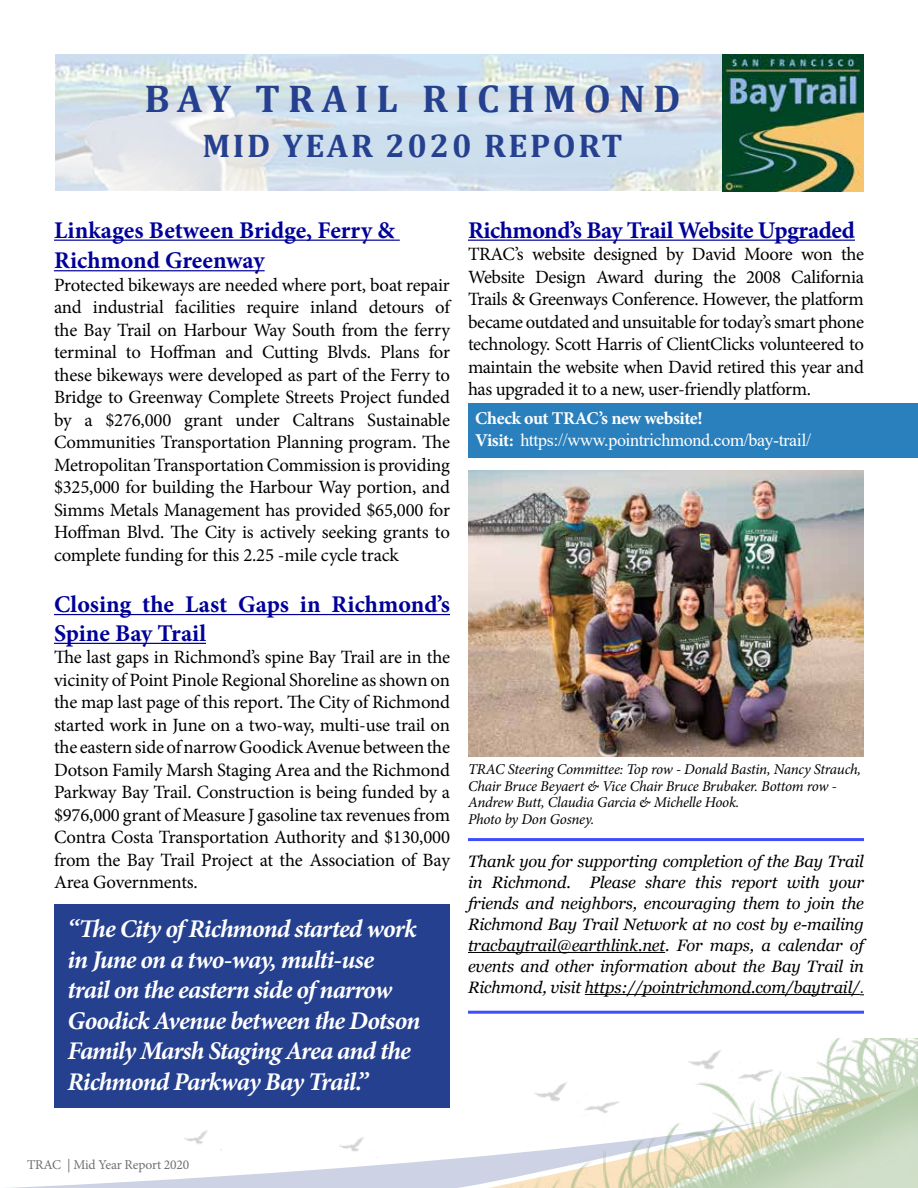
<style>
.page{position:relative;width:918px;height:1188px;background:#fff}
.page>*{position:absolute;margin:0;border:0;box-sizing:border-box;transform-origin:0 0}
.t1{font:700 39px "Cambria";letter-spacing:.2em;color:#25408f}
.t2{font:700 33px "Cambria";letter-spacing:.08em;color:#25408f}
.t3{font:italic 700 25.5px/30.6px "Minion Pro";letter-spacing:-.035em;color:#fff}
.t4{font:700 24px/30.6px "Minion Pro";letter-spacing:-.005em;color:#009}
.t5{font:18.75px/22.5px "Minion Pro";letter-spacing:-.015em;color:#000;text-align:justify}
.t6{font:18px "Times New Roman";letter-spacing:-.02em;color:#fff}
.t7{font:700 18px "Minion Pro";letter-spacing:-.02em;color:#fff}
.t8{font:italic 16.5px/21px "Georgia";letter-spacing:-.01em;color:#000;text-align:justify}
.t9{font:italic 15px/16.5px "Minion Pro";letter-spacing:-.015em;color:#000}
.t10{font:13.5px "Minion Pro";letter-spacing:-.01em;color:#6f7073}
.s1{font-family:"Minion Pro";font-weight:700}
.s2{font-family:"Times New Roman";font-style:normal}
</style>
<div class="page">
<div style="left:54px;top:904px;width:396px;height:204px;background:#25408f"></div>
<div style="left:468px;top:403px;width:450px;height:55px;background:#2a80bd"></div>
<hr style="left:468px;top:838px;width:396px;height:3px;background:#3e4dff">
<hr style="left:468px;top:1011px;width:396px;height:3px;background:#3e4dff">
<hr style="left:54px;top:240px;width:346px;height:1px;background:#009">
<hr style="left:54px;top:270px;width:211px;height:1px;background:#009">
<hr style="left:54px;top:614px;width:396px;height:1px;background:#009">
<hr style="left:54px;top:643px;width:152px;height:1px;background:#009">
<hr style="left:468px;top:240px;width:387px;height:1px;background:#009">
<img style="left:468px;top:471px;width:396px;height:286px">
<hr style="left:468px;top:952px;width:197px;height:1px;background:#000">
<hr style="left:585px;top:994px;width:275px;height:1px;background:#000">
<svg style="left:8px;top:1138px;width:324px;height:50px"></svg>
<img style="left:332px;top:1039px;width:586px;height:149px">
<img style="left:535px;top:1061px;width:142px;height:127px">
<img style="left:688px;top:1038px;width:157px;height:150px">
<img style="left:185px;top:1130px;width:36px;height:23px">
<img style="left:339px;top:1121px;width:39px;height:40px">
<img style="left:56px;top:54px;width:667px;height:137px">
<img style="left:723px;top:54px;width:141px;height:137px">
<h1 class="t1" style="left:144px;top:72px;width:538px">BAY TRAIL RICHMOND</h1>
<h2 class="t2" style="left:202px;top:123px;width:422px">MID YEAR 2020 REPORT</h2>
<p class="t4" style="left:54px;top:214px;width:342px">Linkages Between Bridge, Ferry &amp;<br>Richmond Greenway</p>
<p class="t5" style="left:54px;top:274px;width:398px">Protected bikeways are needed where port, boat repair and industrial facilities require inland detours of the Bay Trail on Harbour Way South from the ferry terminal to Hoffman and Cutting Blvds. Plans for these bikeways were developed as part of the Ferry to Bridge to Greenway Complete Streets Project funded by a $276,000 grant under Caltrans Sustainable Communities Transportation Planning program. The Metropolitan Transportation Commission is providing $325,000 for building the Harbour Way portion, and Simms Metals Management has provided $65,000 for Hoffman Blvd. The City is actively seeking grants to complete funding for this 2.25 -mile cycle track</p>
<p class="t4" style="left:54px;top:590px;width:397px;line-height:28.8px">Closing the Last Gaps in Richmond’s<br>Spine Bay Trail</p>
<p class="t5" style="left:54px;top:646px;width:398px">The last gaps in Richmond’s spine Bay Trail are in the vicinity of Point Pinole Regional Shoreline as shown on the map last page of this report. The City of Richmond started work in June on a two-way, multi-use trail on the eastern side of narrow Goodick Avenue between the Dotson Family Marsh Staging Area and the Richmond Parkway Bay Trail. Construction is being funded by a $976,000 grant of Measure J gasoline tax revenues from Contra Costa Transportation Authority and $130,000 from the Bay Trail Project at the Association of Bay Area Governments.</p>
<h3 class="t3" style="left:68px;top:913px;width:354px">“The City of Richmond started work in June on a two-way, multi-use trail on the eastern side of narrow<br>Goodick Avenue between the Dotson<br>Family Marsh Staging Area and the<br>Richmond Parkway Bay Trail.”</h3>
<p class="t4" style="left:468px;top:214px;width:388px">Richmond’s Bay Trail Website Upgraded</p>
<p class="t5" style="left:468px;top:243px;width:398px">TRAC’s website designed by David Moore won the Website Design Award during the 2008 California Trails &amp; Greenways Conference. However, the platform became outdated and unsuitable for today’s smart phone technology. Scott Harris of ClientClicks volunteered to maintain the website when David retired this year and has upgraded it to a new, user-friendly platform.</p>
<p class="t7" style="left:475px;top:406px;width:229px">Check out TRAC’s new website!</p>
<p class="t6" style="left:475px;top:427px;width:337px"><span class="s1">Visit:</span> https://www.pointrichmond.com/bay-trail/</p>
<p class="t9" style="left:468px;top:761px;width:395px">TRAC Steering Committee: Top row - Donald Bastin, Nancy Strauch, Chair Bruce Beyaert &amp; Vice Chair Bruce Brubaker. Bottom row - Andrew Butt, Claudia Garcia &amp; Michelle Hook.<br>Photo by Don Gosney.</p>
<p class="t8" style="left:468px;top:851px;width:398px">Thank you for supporting completion of the Bay Trail in Richmond. Please share this report with your friends and neighbors, encouraging them to join the Richmond Bay Trail Network at no cost by e-mailing tracbaytrail@earthlink.net. For maps, a calendar of events and other information about the Bay Trail in Richmond, visit https://pointrichmond.com/baytrail/<span class="s2">.</span></p>
<p class="t10" style="left:27px;top:1156px;width:164px">TRAC | Mid Year Report 2020</p>
</div>
